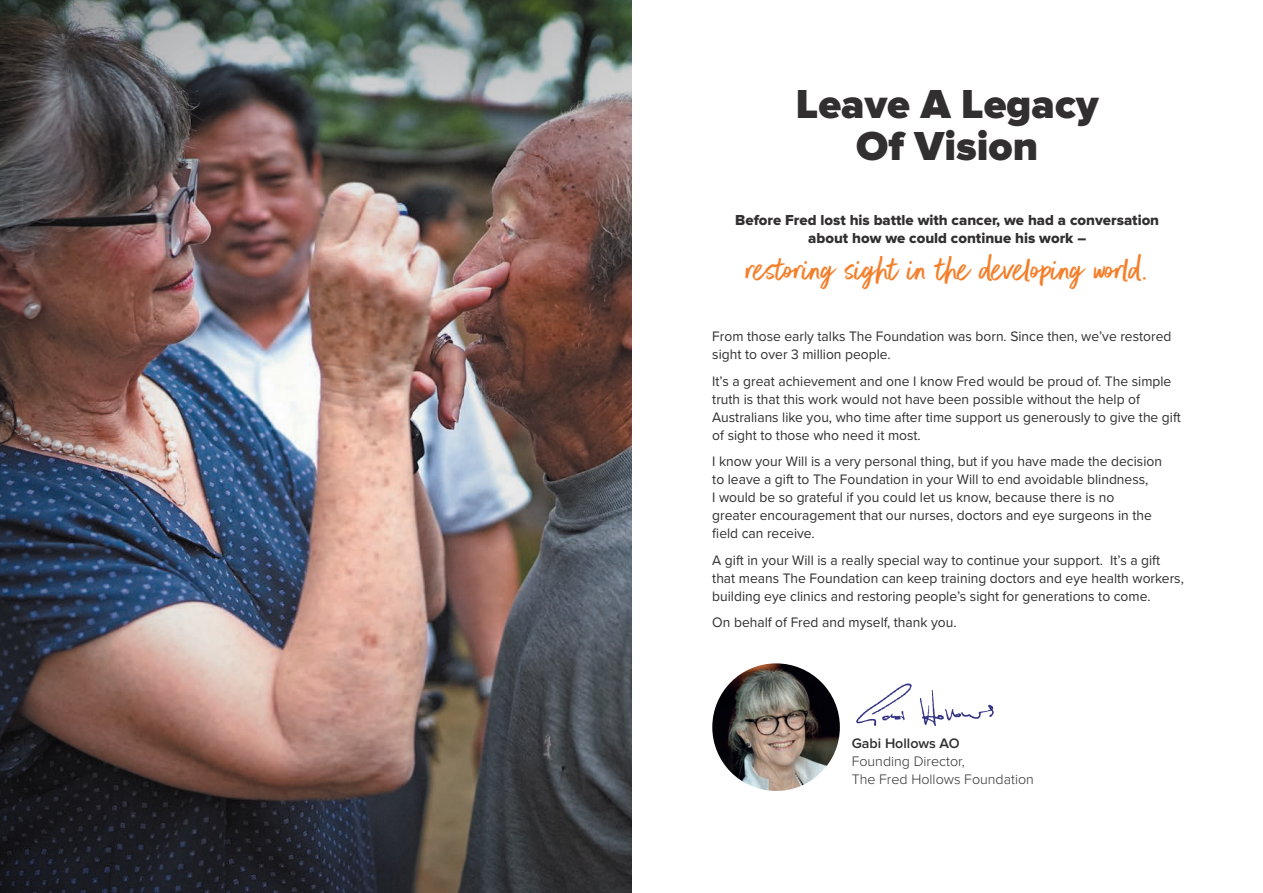
<style>
.page{position:relative;width:1263px;height:893px;background:#fff}
.page>*{position:absolute;margin:0;border:0;box-sizing:border-box;transform-origin:0 0}
.t1{font:900 42px/42px "Proxima Nova";color:#312f30;text-align:center}
.t2{font:39px "Better Times";color:#f47f2a}
.t3{font:15px/18px "Proxima Nova Extrabld";color:#312f30;text-align:center}
.t4{font:14.25px/18px "Proxima Nova";color:#312f30}
.t5{font:300 14.25px/18px "Proxima Nova";color:#312f30}
.s1{font-weight:600}
</style>
<div class="page">
<img style="left:0;top:0;width:631px;height:893px">
<img style="left:856px;top:684px;width:138px;height:42px">
<img style="left:712px;top:663px;width:128px;height:128px;border-radius:64px">
<p class="t1" style="left:796px;top:85px;width:304px">Leave A Legacy<br>Of Vision</p>
<p class="t3" style="left:735px;top:212px;width:425px">Before Fred lost his battle with cancer, we had a conversation about how we could continue his work –</p>
<p class="t2" style="left:746px;top:248px;width:403px">restoring sight in the developing world.</p>
<p class="t4" style="left:712px;top:328px;width:461px">From those early talks The Foundation was born. Since then, we’ve restored sight to over 3 million people.</p>
<p class="t4" style="left:712px;top:372px;width:470px">It’s a great achievement and one I know Fred would be proud of. The simple truth is that this work would not have been possible without the help of Australians like you, who time after time support us generously to give the gift of sight to those who need it most.</p>
<p class="t4" style="left:712px;top:453px;width:451px">I know your Will is a very personal thing, but if you have made the decision to leave a gift to The Foundation in your Will to end avoidable blindness,<br>I would be so grateful if you could let us know, because there is no<br>greater encouragement that our nurses, doctors and eye surgeons in the field can receive.</p>
<p class="t4" style="left:712px;top:551px;width:473px">A gift in your Will is a really special way to continue your support. It’s a gift that means The Foundation can keep training doctors and eye health workers, building eye clinics and restoring people’s sight for generations to come.</p>
<p class="t4" style="left:712px;top:614px;width:246px">On behalf of Fred and myself, thank you.</p>
<p class="t5" style="left:852px;top:735px;width:184px"><span class="s1">Gabi Hollows AO<br></span>Founding Director,<br>The Fred Hollows Foundation</p>
</div>
